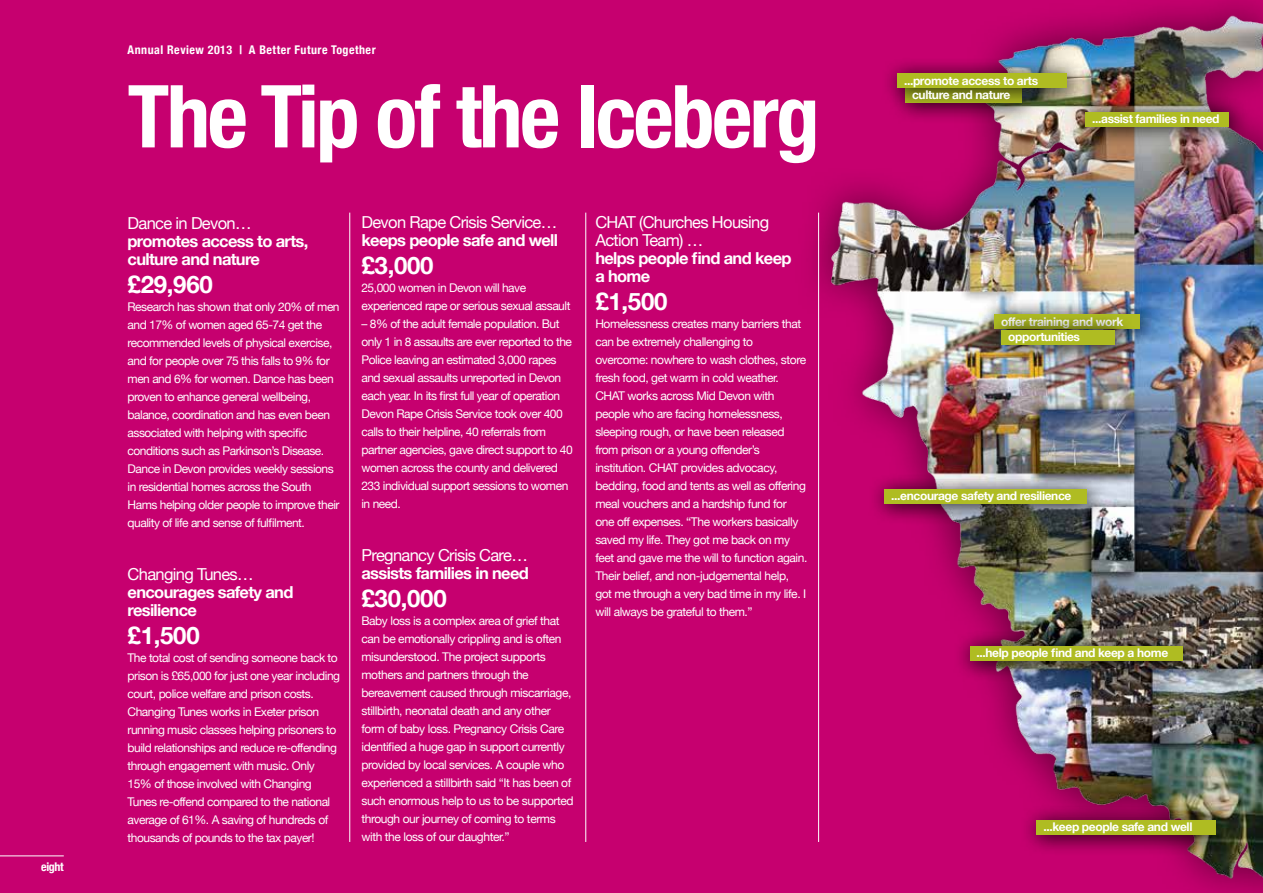
<style>
.page{position:relative;width:1263px;height:893px;background:#c6006f}
.page>*{position:absolute;margin:0;border:0;box-sizing:border-box;transform-origin:0 0}
.t1{font:700 condensed 87px "Helvetica Neue";letter-spacing:-.03em;color:#fff}
.t2{font:700 24px "Helvetica Neue";letter-spacing:-.01em;color:#fff}
.t3{font:700 16.5px/18px "Helvetica Neue";letter-spacing:-.04em;color:#fff}
.t4{font:16.5px/18px "Helvetica Neue";letter-spacing:-.04em;color:#fff}
.t5{font:12px/18px "Helvetica Neue";letter-spacing:-.04em;color:#fff}
.t6{font:700 12px/14.5px "Helvetica Neue";letter-spacing:-.03em;color:#fff}
.t7{font:700 condensed 12px "Helvetica Neue";letter-spacing:.04em;color:#fff}
</style>
<div class="page">
<img style="left:812px;top:0;width:451px;height:893px">
<div style="left:1069px;top:96px;width:180px;height:52px;background:#000;opacity:.89"></div>
<div style="left:1085px;top:112px;width:144px;height:15px;background:#afbc22"></div>
<div style="left:978px;top:298px;width:182px;height:52px;background:#000;opacity:.89"></div>
<div style="left:994px;top:314px;width:146px;height:15px;background:#afbc22"></div>
<div style="left:985px;top:313px;width:151px;height:52px;background:#000;opacity:.89"></div>
<div style="left:1001px;top:330px;width:114px;height:14px;background:#afbc22"></div>
<div style="left:953px;top:629px;width:250px;height:53px;background:#000;opacity:.89"></div>
<div style="left:970px;top:646px;width:212px;height:15px;background:#afbc22"></div>
<div style="left:889px;top:72px;width:153px;height:52px;background:#000;opacity:.89"></div>
<div style="left:881px;top:57px;width:206px;height:52px;background:#000;opacity:.89"></div>
<div style="left:897px;top:73px;width:170px;height:15px;background:#afbc22"></div>
<div style="left:1020px;top:804px;width:217px;height:52px;background:#000;opacity:.89"></div>
<div style="left:1037px;top:820px;width:179px;height:15px;background:#afbc22"></div>
<div style="left:868px;top:473px;width:240px;height:52px;background:#000;opacity:.89"></div>
<div style="left:884px;top:489px;width:203px;height:15px;background:#afbc22"></div>
<div style="left:1256px;top:499px;width:7px;height:52px;background:#000;opacity:.89"></div>
<hr style="left:349px;top:213px;width:1px;height:629px;background:#fff">
<hr style="left:585px;top:213px;width:1px;height:629px;background:#fff">
<hr style="left:818px;top:213px;width:1px;height:629px;background:#fff">
<hr style="left:0;top:856px;width:64px;height:1px;background:#fff">
<p class="t7" style="left:41px;top:856px;width:24px">eight</p>
<p class="t7" style="left:128px;top:40px;width:250px">Annual Review 2013 | A Better Future Together</p>
<h1 class="t1" style="left:128px;top:44px;width:693px">The Tip of the Iceberg</h1>
<h3 class="t4" style="left:128px;top:215px;width:126px">Dance in Devon…</h3>
<h3 class="t3" style="left:128px;top:232px;width:182px">promotes access to arts, culture and nature</h3>
<h2 class="t2" style="left:128px;top:265px;width:87px">£29,960</h2>
<p class="t5" style="left:128px;top:298px;width:214px">Research has shown that only 20% of men and 17% of women aged 65-74 get the recommended levels of physical exercise, and for people over 75 this falls to 9% for men and 6% for women. Dance has been proven to enhance general wellbeing, balance, coordination and has even been associated with helping with specific conditions such as Parkinson’s Disease.<br>Dance in Devon provides weekly sessions in residential homes across the South Hams helping older people to improve their quality of life and sense of fulfilment.</p>
<h3 class="t4" style="left:128px;top:566px;width:128px">Changing Tunes…</h3>
<h3 class="t3" style="left:128px;top:583px;width:167px">encourages safety and resilience</h3>
<h2 class="t2" style="left:128px;top:616px;width:74px">£1,500</h2>
<p class="t5" style="left:128px;top:649px;width:214px">The total cost of sending someone back to prison is £65,000 for just one year including court, police welfare and prison costs.<br>Changing Tunes works in Exeter prison running music classes helping prisoners to build relationships and reduce re-offending through engagement with music. Only 15% of those involved with Changing Tunes re-offend compared to the national average of 61%. A saving of hundreds of thousands of pounds to the tax payer!</p>
<h3 class="t4" style="left:361px;top:214px;width:197px">Devon Rape Crisis Service…</h3>
<h3 class="t3" style="left:361px;top:232px;width:198px">keeps people safe and well</h3>
<h2 class="t2" style="left:361px;top:247px;width:74px">£3,000</h2>
<p class="t5" style="left:361px;top:280px;width:210px">25,000 women in Devon will have experienced rape or serious sexual assault</p>
<p class="t5" style="left:361px;top:316px;width:213px">– 8% of the adult female population. But only 1 in 8 assaults are ever reported to the Police leaving an estimated 3,000 rapes and sexual assaults unreported in Devon each year. In its first full year of operation Devon Rape Crisis Service took over 400 calls to their helpline, 40 referrals from partner agencies, gave direct support to 40 women across the county and delivered 233 individual support sessions to women in need.</p>
<h3 class="t4" style="left:361px;top:547px;width:168px">Pregnancy Crisis Care…</h3>
<h3 class="t3" style="left:361px;top:565px;width:169px">assists families in need</h3>
<h2 class="t2" style="left:361px;top:580px;width:87px">£30,000</h2>
<p class="t5" style="left:361px;top:613px;width:214px">Baby loss is a complex area of grief that can be emotionally crippling and is often misunderstood. The project supports mothers and partners through the bereavement caused through miscarriage, stillbirth, neonatal death and any other form of baby loss. Pregnancy Crisis Care identified a huge gap in support currently provided by local services. A couple who experienced a stillbirth said “It has been of such enormous help to us to be supported through our journey of coming to terms with the loss of our daughter.”</p>
<h3 class="t4" style="left:595px;top:214px;width:175px">CHAT (Churches Housing<br>Action Team) …</h3>
<h3 class="t3" style="left:595px;top:250px;width:198px">helps people find and keep a home</h3>
<h2 class="t2" style="left:595px;top:283px;width:74px">£1,500</h2>
<p class="t5" style="left:595px;top:316px;width:213px">Homelessness creates many barriers that can be extremely challenging to overcome: nowhere to wash clothes, store fresh food, get warm in cold weather.<br>CHAT works across Mid Devon with people who are facing homelessness, sleeping rough, or have been released from prison or a young offender’s institution. CHAT provides advocacy, bedding, food and tents as well as offering meal vouchers and a hardship fund for one off expenses. “The workers basically saved my life. They got me back on my feet and gave me the will to function again.<br>Their belief, and non-judgemental help, got me through a very bad time in my life. I will always be grateful to them.”</p>
<p class="t6" style="left:912px;top:74px;width:128px;text-indent:-8px">...promote access to arts culture and nature</p>
<p class="t6" style="left:1092px;top:112px;width:129px">...assist families in need</p>
<p class="t6" style="left:1008px;top:315px;width:117px;text-indent:-7px">offer training and work opportunities</p>
<p class="t6" style="left:891px;top:489px;width:182px">...encourage safety and resilience</p>
<p class="t6" style="left:976px;top:646px;width:193px">...help people find and keep a home</p>
<p class="t6" style="left:1043px;top:820px;width:150px">...keep people safe and well</p>
</div>
